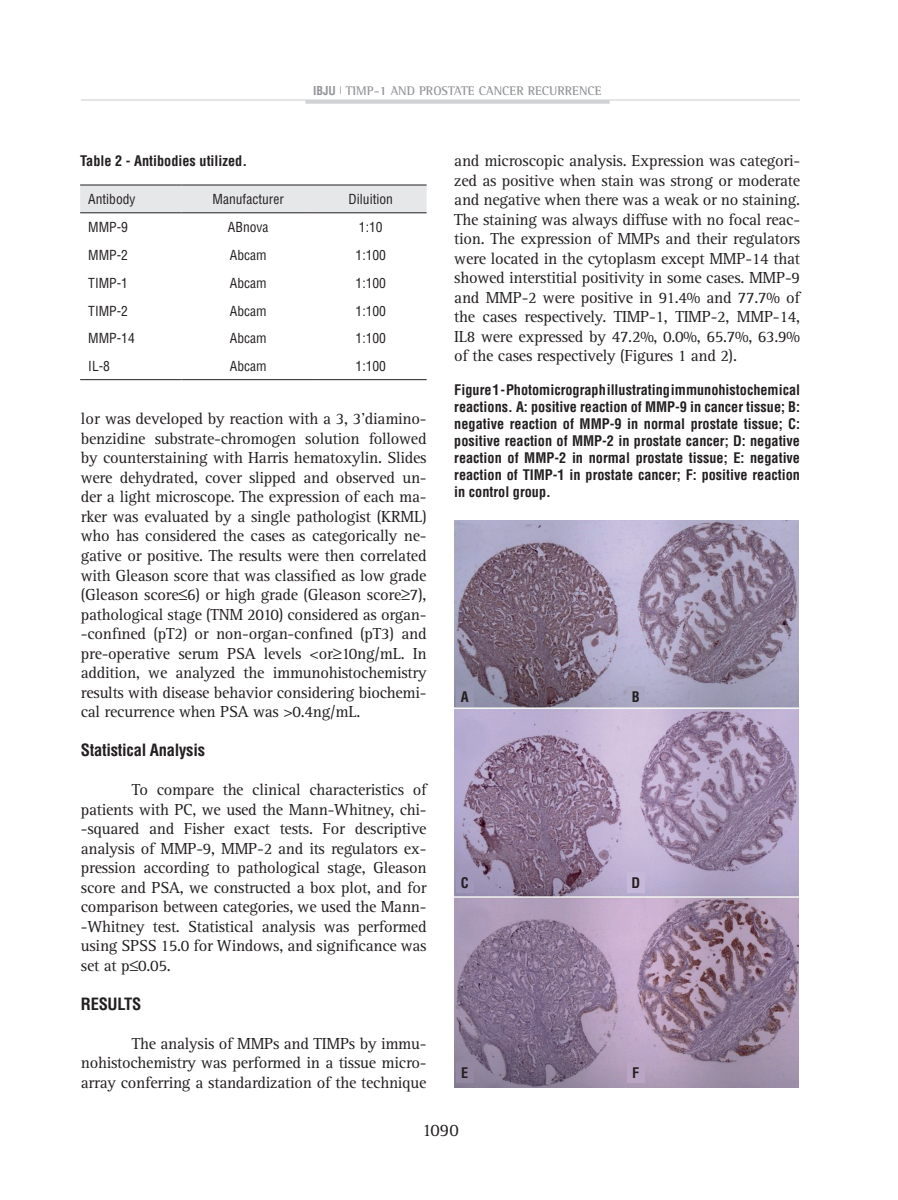
<style>
.page{position:relative;width:898px;height:1200px;background:#fff}
.page>*{position:absolute;margin:0;border:0;box-sizing:border-box;transform-origin:0 0}
.t1{font:18px "Rotis Serif";color:#231f20}
.t2{font:16.5px/19.5px "Rotis Serif";letter-spacing:-.015em;color:#231f20;text-align:justify}
.t3{font:700 condensed 16.5px "Helvetica";letter-spacing:-.015em;color:#231f20}
.t4{font:700 condensed 14.25px/17.1px "Helvetica";color:#231f20;text-align:justify}
.t5{font:condensed 13.5px "Helvetica";color:#231f20}
.t6{font:700 12.75px "Rotis Semi Serif";color:#939598}
.s1{font-family:"Helvetica";font-stretch:condensed;font-size:12px}
</style>
<div class="page">
<hr style="left:81px;top:99px;width:718px;height:2px;background:#dcdddf">
<hr style="left:305px;top:100px;width:304px;height:4px;background:#d1d2d4">
<div style="left:80px;top:185px;width:346px;height:27px;background:#e6e7e9"></div>
<hr style="left:80px;top:379px;width:101px;height:1px;background:#231f20">
<hr style="left:181px;top:379px;width:134px;height:1px;background:#231f20">
<hr style="left:315px;top:379px;width:111px;height:1px;background:#231f20">
<hr style="left:80px;top:184px;width:101px;height:1px;background:#231f20">
<hr style="left:181px;top:184px;width:134px;height:1px;background:#231f20">
<hr style="left:315px;top:184px;width:111px;height:1px;background:#231f20">
<hr style="left:80px;top:212px;width:101px;height:1px;background:#231f20">
<hr style="left:181px;top:212px;width:134px;height:1px;background:#231f20">
<hr style="left:315px;top:212px;width:111px;height:1px;background:#231f20">
<img style="left:454px;top:520px;width:344px;height:566px">
<div style="left:456px;top:685px;width:17px;height:21px;background:#9696b1"></div>
<div style="left:456px;top:872px;width:17px;height:20px;background:#a098ba"></div>
<div style="left:456px;top:1062px;width:17px;height:20px;background:#9487a1"></div>
<div style="left:627px;top:685px;width:17px;height:21px;background:#aaa8c3"></div>
<div style="left:627px;top:872px;width:17px;height:20px;background:#c6b8d9"></div>
<div style="left:627px;top:1062px;width:17px;height:20px;background:#bba5c4"></div>
<p class="t6" style="left:313px;top:83px;width:290px"><span class="s1">ibju</span> <sup>|</sup> TIMP-1 AND PROSTATE CANCER RECURRENCE</p>
<p class="t4" style="left:80px;top:152px;width:168px">Table 2 - Antibodies utilized.</p>
<p class="t5" style="left:88px;top:191px;width:49px">Antibody</p>
<p class="t5" style="left:212px;top:191px;width:73px">Manufacturer</p>
<p class="t5" style="left:348px;top:191px;width:46px">Diluition</p>
<p class="t5" style="left:88px;top:219px;width:41px">MMP-9</p>
<p class="t5" style="left:228px;top:219px;width:42px">ABnova</p>
<p class="t5" style="left:359px;top:219px;width:25px">1:10</p>
<p class="t5" style="left:88px;top:246px;width:41px">MMP-2</p>
<p class="t5" style="left:230px;top:246px;width:38px">Abcam</p>
<p class="t5" style="left:355px;top:246px;width:32px">1:100</p>
<p class="t5" style="left:88px;top:274px;width:41px">TIMP-1</p>
<p class="t5" style="left:230px;top:274px;width:38px">Abcam</p>
<p class="t5" style="left:355px;top:274px;width:32px">1:100</p>
<p class="t5" style="left:88px;top:302px;width:41px">TIMP-2</p>
<p class="t5" style="left:230px;top:302px;width:38px">Abcam</p>
<p class="t5" style="left:355px;top:302px;width:32px">1:100</p>
<p class="t5" style="left:88px;top:330px;width:48px">MMP-14</p>
<p class="t5" style="left:230px;top:330px;width:38px">Abcam</p>
<p class="t5" style="left:355px;top:330px;width:32px">1:100</p>
<p class="t5" style="left:88px;top:357px;width:23px">IL-8</p>
<p class="t5" style="left:230px;top:357px;width:38px">Abcam</p>
<p class="t5" style="left:355px;top:357px;width:32px">1:100</p>
<p class="t2" style="left:81px;top:409px;width:347px">lor was developed by reaction with a 3, 3’diamino&shy;benzidine substrate-chromogen solution followed by counterstaining with Harris hematoxylin. Slides were dehydrated, cover slipped and observed un&shy;der a light microscope. The expression of each ma&shy;rker was evaluated by a single pathologist (KRML) who has considered the cases as categorically ne&shy;gative or positive. The results were then correlated with Gleason score that was classified as low grade (Gleason score≤6) or high grade (Gleason score≥7), pathological stage (TNM 2010) considered as organ--confined (pT2) or non-organ-confined (pT3) and pre-operative serum PSA levels &lt;or≥10ng/mL. In addition, we analyzed the immunohistochemistry results with disease behavior considering biochemi&shy;cal recurrence when PSA was &gt;0.4ng/mL.</p>
<p class="t3" style="left:81px;top:739px;width:126px">Statistical Analysis</p>
<p class="t2" style="left:81px;top:780px;width:347px;text-indent:51px">To compare the clinical characteristics of patients with PC, we used the Mann-Whitney, chi--squared and Fisher exact tests. For descriptive analysis of MMP-9, MMP-2 and its regulators ex&shy;pression according to pathological stage, Gleason score and PSA, we constructed a box plot, and for comparison between categories, we used the Mann--Whitney test. Statistical analysis was performed using SPSS 15.0 for Windows, and significance was set at p≤0.05.</p>
<p class="t3" style="left:81px;top:993px;width:60px">RESU LTS</p>
<p class="t2" style="left:81px;top:1033px;width:347px;text-indent:51px">The analysis of MMPs and TIMPs by immu&shy;nohistochemistry was performed in a tissue micro&shy;array conferring a standardization of the technique</p>
<p class="t2" style="left:454px;top:151px;width:347px">and microscopic analysis. Expression was categori&shy;zed as positive when stain was strong or moderate and negative when there was a weak or no staining.<br>The staining was always diffuse with no focal reac&shy;tion. The expression of MMPs and their regulators were located in the cytoplasm except MMP-14 that showed interstitial positivity in some cases. MMP-9 and MMP-2 were positive in 91.4% and 77.7% of the cases respectively. TIMP-1, TIMP-2, MMP-14, IL8 were expressed by 47.2%, 0.0%, 65.7%, 63.9% of the cases respectively (Figures 1 and 2).</p>
<p class="t4" style="left:454px;top:381px;width:347px">Figure 1 - Photomicrograph illustrating immunohistochemical reactions. A: positive reaction of MMP-9 in cancer tissue; B: negative reaction of MMP-9 in normal prostate tissue; C: positive reaction of MMP-2 in prostate cancer; D: negative reaction of MMP-2 in normal prostate tissue; E: negative reaction of TIMP-1 in prostate cancer; F: positive reaction in control group.</p>
<p class="t4" style="left:460px;top:687px;width:9px">A</p>
<p class="t4" style="left:631px;top:687px;width:9px">B</p>
<p class="t4" style="left:460px;top:874px;width:9px">C</p>
<p class="t4" style="left:631px;top:874px;width:10px">D</p>
<p class="t4" style="left:461px;top:1064px;width:9px">E</p>
<p class="t4" style="left:632px;top:1064px;width:7px">F</p>
<p class="t1" style="left:422px;top:1119px;width:38px">1090</p>
</div>
